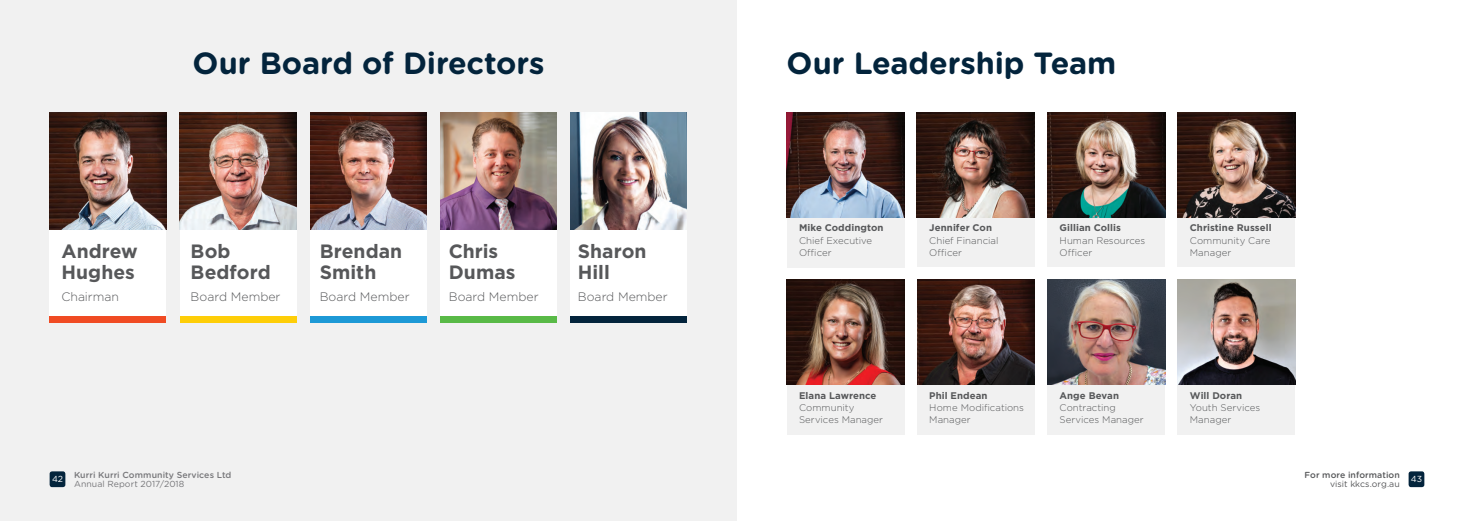
<style>
.page{position:relative;width:1474px;height:521px;background:#fff}
.page>*{position:absolute;margin:0;border:0;box-sizing:border-box;transform-origin:0 0}
.t1{font:700 30.62px "Gotham Rounded";letter-spacing:-.005em;color:#03243c}
.t2{font:700 19.25px/21px "Gotham";color:#57585a}
.t3{font:300 12.25px "Gotham";color:#57585a}
.t4{font:300 9.62px "Gotham";letter-spacing:.005em;color:#57585a}
.t5{font:700 9.62px "Gotham";letter-spacing:.005em;color:#57585a}
.t6{font:500 8.75px "Gotham Rounded";letter-spacing:.005em;color:#77777a}
.t7{font:8.75px "Gotham Rounded";letter-spacing:.005em;color:#77777a}
.t8{font:500 8.75px "Gotham Rounded";letter-spacing:.005em;color:#57585a}
.t9{font:8.75px "Gotham Rounded";color:#57585a}
.t10{font:8.75px "Gotham Rounded";color:#fff}
</style>
<div class="page">
<div style="left:1408px;top:471px;width:16px;height:16px;background:#03243c;border-radius:2px"></div>
<div style="left:0;top:0;width:737px;height:521px;background:#f1f1f1"></div>
<div style="left:50px;top:471px;width:15px;height:16px;background:#03243c;border-radius:2px"></div>
<div style="left:180px;top:112px;width:116px;height:211px;background:#fff"></div>
<div style="left:310px;top:112px;width:116px;height:211px;background:#fff"></div>
<div style="left:440px;top:112px;width:116px;height:211px;background:#fff"></div>
<div style="left:570px;top:112px;width:117px;height:211px;background:#fff"></div>
<div style="left:50px;top:230px;width:116px;height:93px;background:#fff"></div>
<img style="left:50px;top:112px;width:116px;height:118px">
<img style="left:180px;top:112px;width:116px;height:118px">
<img style="left:310px;top:112px;width:117px;height:118px">
<img style="left:440px;top:112px;width:116px;height:118px">
<img style="left:570px;top:112px;width:117px;height:118px">
<div style="left:50px;top:317px;width:116px;height:6px;background:#f04b23"></div>
<div style="left:180px;top:317px;width:116px;height:6px;background:#fece08"></div>
<div style="left:310px;top:317px;width:116px;height:6px;background:#1d99d6"></div>
<div style="left:440px;top:317px;width:116px;height:6px;background:#59ba47"></div>
<div style="left:570px;top:317px;width:117px;height:6px;background:#03243c"></div>
<div style="left:1047px;top:115px;width:118px;height:152px;background:#f1f1f1"></div>
<div style="left:1047px;top:279px;width:118px;height:155px;background:#f1f1f1"></div>
<div style="left:786px;top:112px;width:118px;height:155px;background:#f1f1f1"></div>
<div style="left:786px;top:279px;width:118px;height:155px;background:#f1f1f1"></div>
<div style="left:1177px;top:115px;width:118px;height:152px;background:#f1f1f1"></div>
<div style="left:1177px;top:279px;width:118px;height:155px;background:#f1f1f1"></div>
<div style="left:916px;top:115px;width:118px;height:152px;background:#f1f1f1"></div>
<div style="left:917px;top:279px;width:117px;height:155px;background:#f1f1f1"></div>
<img style="left:786px;top:112px;width:118px;height:105px">
<img style="left:786px;top:279px;width:118px;height:106px">
<img style="left:916px;top:112px;width:118px;height:105px">
<img style="left:917px;top:279px;width:117px;height:106px">
<img style="left:1047px;top:112px;width:118px;height:105px">
<img style="left:1047px;top:279px;width:118px;height:106px">
<img style="left:1177px;top:112px;width:118px;height:105px">
<img style="left:1177px;top:279px;width:118px;height:106px">
<p class="t1" style="left:192px;top:41px;width:353px">Our Board of Directors</p>
<p class="t2" style="left:61px;top:240px;width:78px">Andrew<br>Hughes</p>
<p class="t3" style="left:61px;top:289px;width:59px">Chairman</p>
<p class="t2" style="left:191px;top:240px;width:41px">Bob</p>
<p class="t2" style="left:191px;top:261px;width:82px">Bedford</p>
<p class="t3" style="left:191px;top:289px;width:91px">Board Member</p>
<p class="t2" style="left:320px;top:240px;width:84px">Brendan<br>Smith</p>
<p class="t3" style="left:320px;top:289px;width:91px">Board Member</p>
<p class="t2" style="left:449px;top:240px;width:51px">Chris</p>
<p class="t2" style="left:449px;top:261px;width:68px">Dumas</p>
<p class="t3" style="left:449px;top:289px;width:91px">Board Member</p>
<p class="t3" style="left:578px;top:289px;width:91px">Board Member</p>
<p class="t2" style="left:578px;top:240px;width:70px">Sharon</p>
<p class="t2" style="left:578px;top:261px;width:33px">Hill</p>
<p class="t10" style="left:52px;top:473px;width:12px">42</p>
<p class="t6" style="left:74px;top:469px;width:159px">Kurri Kurri Community Services Ltd</p>
<p class="t7" style="left:74px;top:478px;width:112px">Annual Report 2017/2018</p>
<p class="t1" style="left:786px;top:41px;width:331px">Our Leadership Team</p>
<p class="t5" style="left:799px;top:222px;width:86px">Mike Coddington</p>
<p class="t4" style="left:799px;top:234px;width:75px">Chief Executive</p>
<p class="t4" style="left:799px;top:246px;width:34px">Officer</p>
<p class="t5" style="left:929px;top:222px;width:64px">Jennifer Con</p>
<p class="t4" style="left:929px;top:234px;width:71px">Chief Financial</p>
<p class="t4" style="left:929px;top:246px;width:34px">Officer</p>
<p class="t5" style="left:1059px;top:222px;width:63px">Gillian Collis</p>
<p class="t4" style="left:1059px;top:234px;width:87px">Human Resources</p>
<p class="t4" style="left:1059px;top:246px;width:34px">Officer</p>
<p class="t5" style="left:1189px;top:222px;width:83px">Christine Russell</p>
<p class="t4" style="left:1189px;top:234px;width:82px">Community Care</p>
<p class="t4" style="left:1189px;top:246px;width:43px">Manager</p>
<p class="t5" style="left:799px;top:389px;width:79px">Elana Lawrence</p>
<p class="t4" style="left:799px;top:402px;width:57px">Community</p>
<p class="t4" style="left:799px;top:414px;width:86px">Services Manager</p>
<p class="t5" style="left:929px;top:389px;width:60px">Phil Endean</p>
<p class="t4" style="left:929px;top:402px;width:96px">Home Modifications</p>
<p class="t4" style="left:929px;top:414px;width:43px">Manager</p>
<p class="t5" style="left:1059px;top:389px;width:61px">Ange Bevan</p>
<p class="t4" style="left:1059px;top:402px;width:58px">Contracting</p>
<p class="t4" style="left:1059px;top:414px;width:86px">Services Manager</p>
<p class="t5" style="left:1189px;top:389px;width:54px">Will Doran</p>
<p class="t4" style="left:1189px;top:402px;width:72px">Youth Services</p>
<p class="t4" style="left:1189px;top:414px;width:43px">Manager</p>
<p class="t8" style="left:1304px;top:469px;width:97px">For more information</p>
<p class="t9" style="left:1330px;top:478px;width:71px">visit kkcs.org.au</p>
<p class="t10" style="left:1410px;top:473px;width:13px">43</p>
</div>
